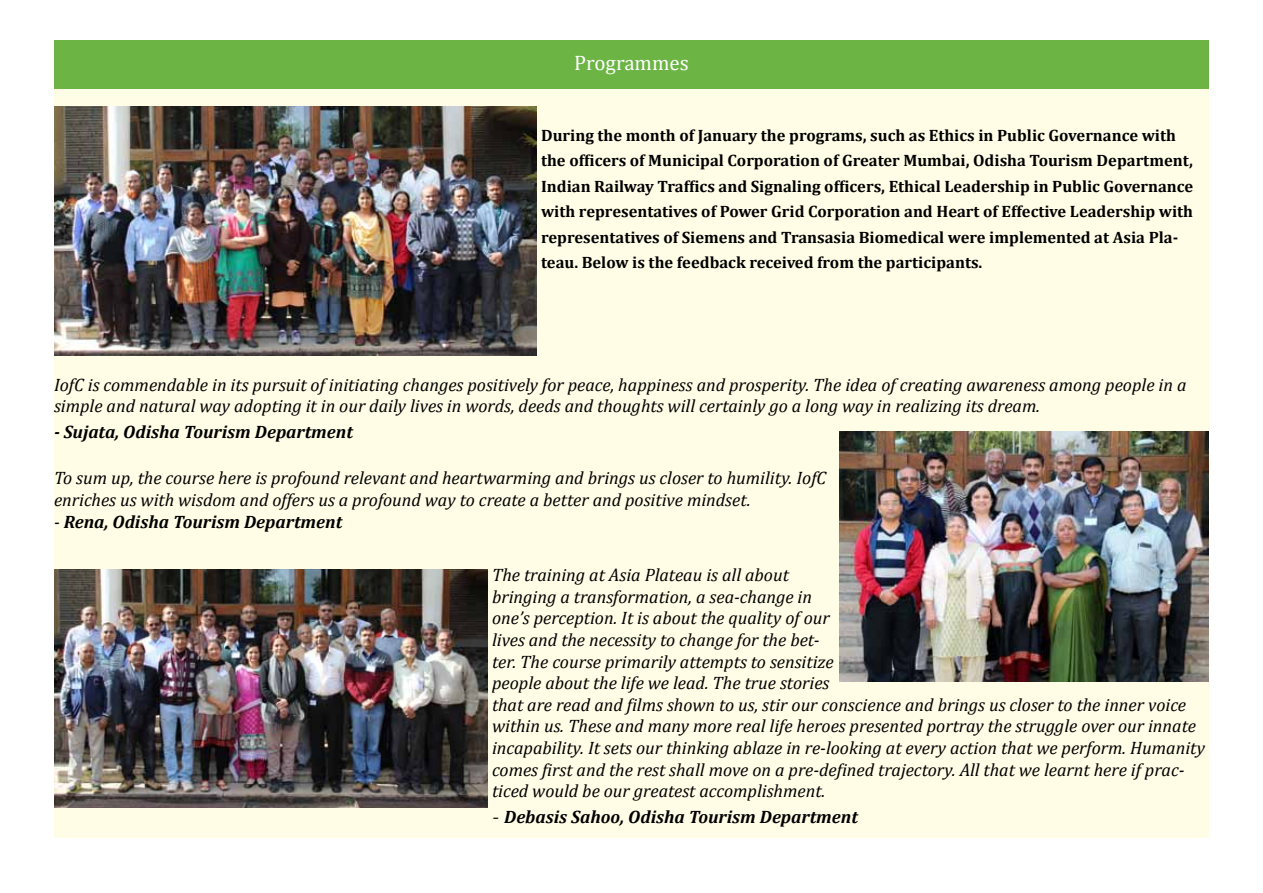
<style>
.page{position:relative;width:1263px;height:893px;background:#fff}
.page>*{position:absolute;margin:0;border:0;box-sizing:border-box;transform-origin:0 0}
.t1{font:21px "Cambria";color:#fff}
.t2{font:italic 18px/21.6px "Cambria";color:#000}
.t3{font:italic 700 18px "Cambria";color:#000}
.t4{font:700 16.5px/25.5px "Cambria";color:#000}
.s1{font-weight:400}
.s2{font-family:"Minion Pro";font-weight:400;font-style:normal;font-size:21px}
</style>
<div class="page">
<div style="left:54px;top:88px;width:1155px;height:750px;background:#fffde6"></div>
<div style="left:54px;top:40px;width:1155px;height:49px;background:#6cb545"></div>
<img style="left:840px;top:432px;width:369px;height:249px">
<img style="left:54px;top:570px;width:434px;height:238px">
<img style="left:54px;top:107px;width:483px;height:249px">
<p class="t1" style="left:574px;top:51px;width:116px">Programmes</p>
<p class="t4" style="left:541px;top:122px;width:653px">During the month of January the programs, such as Ethics in Public Governance with the officers of Municipal Corporation of Greater Mumbai, Odisha Tourism Department, Indian Railway Traffics and Signaling officers, Ethical Leadership in Public Governance with representatives of Power Grid Corporation and Heart of Effective Leadership with representatives of Siemens and Transasia Biomedical were implemented at Asia Pla&shy;teau. Below is the feedback received from the participants.</p>
<p class="t2" style="left:54px;top:373px;width:1134px">IofC is commendable in its pursuit of initiating changes positively for peace, happiness and prosperity. The idea of creating awareness among people in a simple and natural way adopting it in our daily lives in words, deeds and thoughts will certainly go a long way in realizing its dream.</p>
<p class="t3" style="left:54px;top:419px;width:300px">- Sujata, Odisha Tourism Department</p>
<p class="t2" style="left:54px;top:467px;width:774px">To sum up, the course here is profound relevant and heartwarming and brings us closer to humility. IofC enriches us with wisdom and offers us a profound way to create a better and positive mindset.</p>
<p class="t3" style="left:54px;top:509px;width:290px"><span class="s1">-</span> Rena, Odisha Tourism Department</p>
<p class="t2" style="left:492px;top:564px;width:714px">The training at Asia Plateau is all about<br>bringing a transformation, a sea-change in<br>one’s perception. It is about the quality of our<br>lives and the necessity to change for the bet-<br>ter. The course primarily attempts to sensitize<br>people about the life we lead. The true stories<br>that are read and films shown to us, stir our conscience and brings us closer to the inner voice within us. These and many more real life heroes presented portray the struggle over our innate incapability. It sets our thinking ablaze in re-looking at every action that we perform. Humanity comes first and the rest shall move on a pre-defined trajectory. All that we learnt here if prac&shy;ticed would be our greatest accomplishment.</p>
<p class="t3" style="left:492px;top:804px;width:367px"><span class="s2">-</span> Debasis Sahoo, Odisha Tourism Department</p>
</div>
